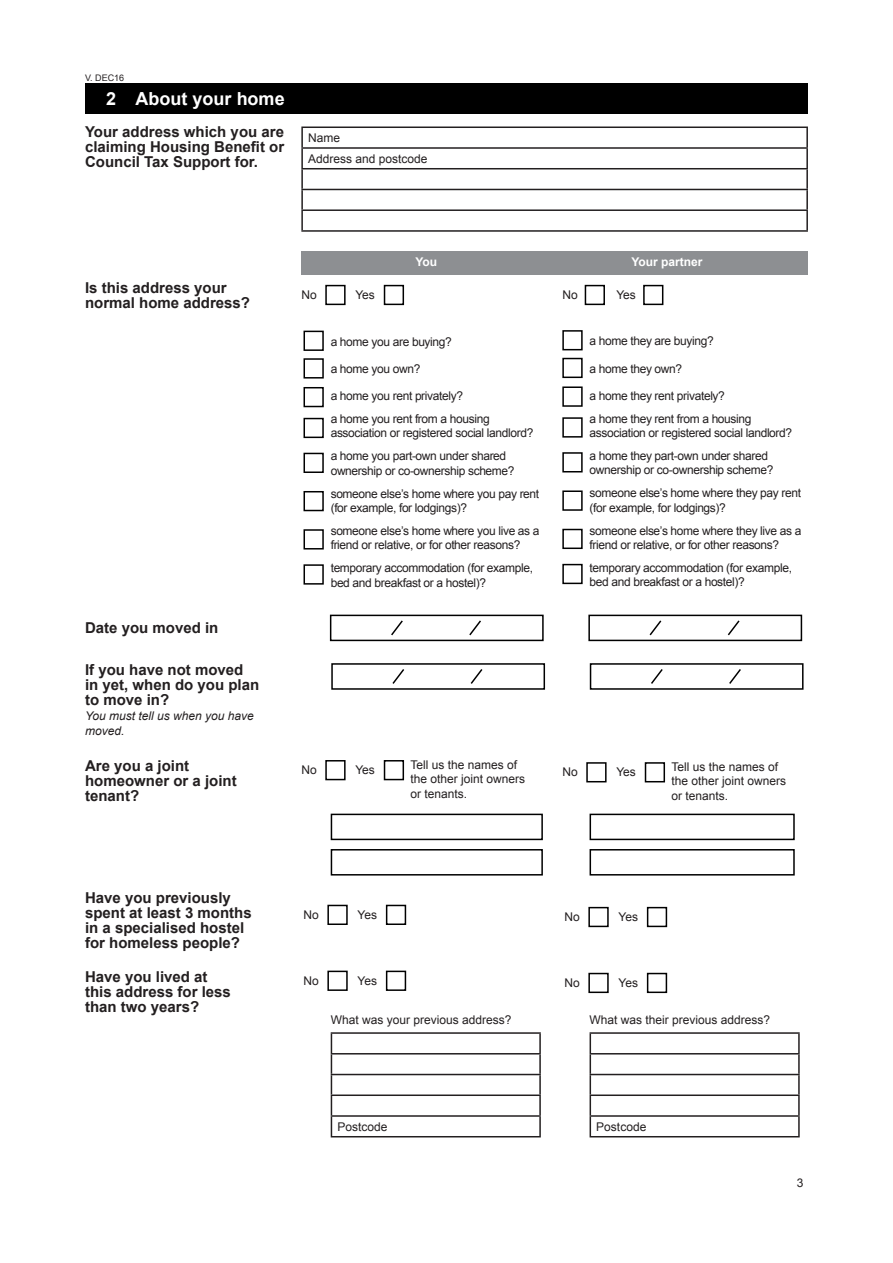
<style>
.page{position:relative;width:893px;height:1263px;background:#fff}
.page>*{position:absolute;margin:0;border:0;box-sizing:border-box;transform-origin:0 0}
.t1{font:700 18px "Arial";color:#fff}
.t2{font:700 15px/15px "Arial";color:#231f20}
.t3{font:12px/23px "Arial";letter-spacing:-.03em;color:#231f20}
.t4{font:12px/14.4px "Arial";color:#231f20}
.t5{font:italic 12px/15px "Arial";color:#231f20}
.t6{font:700 12px "Arial";color:#fff}
.t7{font:9px "Arial";color:#231f20}
</style>
<div class="page">
<div style="left:85px;top:83px;width:723px;height:31px;background:#000"></div>
<hr style="left:301px;top:126px;width:507px;height:2px;background:#231f20">
<hr style="left:301px;top:147px;width:507px;height:2px;background:#231f20">
<svg style="left:301px;top:128px;width:2px;height:40px"></svg>
<svg style="left:806px;top:128px;width:2px;height:40px"></svg>
<hr style="left:301px;top:168px;width:507px;height:1px;background:#231f20">
<hr style="left:301px;top:169px;width:2px;height:20px;background:#231f20">
<hr style="left:806px;top:169px;width:2px;height:20px;background:#231f20">
<hr style="left:301px;top:189px;width:507px;height:1px;background:#231f20">
<hr style="left:301px;top:209px;width:507px;height:2px;background:#231f20">
<svg style="left:301px;top:190px;width:2px;height:40px"></svg>
<svg style="left:806px;top:190px;width:2px;height:40px"></svg>
<hr style="left:301px;top:230px;width:507px;height:2px;background:#231f20">
<div style="left:301px;top:251px;width:507px;height:23px;background:#8d8f92"></div>
<div style="left:325px;top:285px;width:21px;height:20px;border:2px solid #000"></div>
<div style="left:384px;top:285px;width:20px;height:20px;border:2px solid #000"></div>
<div style="left:585px;top:285px;width:20px;height:20px;border:2px solid #000"></div>
<div style="left:643px;top:285px;width:20px;height:20px;border:2px solid #000"></div>
<div style="left:303px;top:331px;width:21px;height:20px;border:2px solid #000"></div>
<div style="left:303px;top:358px;width:21px;height:21px;border:2px solid #000"></div>
<div style="left:303px;top:387px;width:21px;height:20px;border:2px solid #000"></div>
<div style="left:303px;top:418px;width:21px;height:20px;border:2px solid #000"></div>
<div style="left:303px;top:453px;width:21px;height:20px;border:2px solid #000"></div>
<div style="left:303px;top:491px;width:21px;height:20px;border:2px solid #000"></div>
<div style="left:303px;top:529px;width:21px;height:20px;border:2px solid #000"></div>
<div style="left:303px;top:564px;width:21px;height:21px;border:2px solid #000"></div>
<div style="left:562px;top:330px;width:21px;height:20px;border:2px solid #000"></div>
<div style="left:562px;top:358px;width:21px;height:20px;border:2px solid #000"></div>
<div style="left:562px;top:386px;width:21px;height:21px;border:2px solid #000"></div>
<div style="left:562px;top:417px;width:21px;height:21px;border:2px solid #000"></div>
<div style="left:562px;top:452px;width:21px;height:20px;border:2px solid #000"></div>
<div style="left:562px;top:490px;width:21px;height:21px;border:2px solid #000"></div>
<div style="left:562px;top:529px;width:21px;height:20px;border:2px solid #000"></div>
<div style="left:562px;top:564px;width:21px;height:20px;border:2px solid #000"></div>
<div style="left:325px;top:760px;width:21px;height:20px;border:2px solid #000"></div>
<div style="left:384px;top:760px;width:20px;height:20px;border:2px solid #000"></div>
<div style="left:586px;top:762px;width:21px;height:20px;border:2px solid #000"></div>
<div style="left:645px;top:762px;width:20px;height:20px;border:2px solid #000"></div>
<div style="left:331px;top:814px;width:212px;height:26px;border:2px solid #000"></div>
<div style="left:331px;top:849px;width:212px;height:26px;border:2px solid #000"></div>
<div style="left:590px;top:814px;width:205px;height:26px;border:2px solid #000"></div>
<div style="left:590px;top:849px;width:205px;height:26px;border:2px solid #000"></div>
<div style="left:327px;top:905px;width:21px;height:20px;border:2px solid #000"></div>
<div style="left:386px;top:905px;width:20px;height:20px;border:2px solid #000"></div>
<div style="left:588px;top:907px;width:21px;height:20px;border:2px solid #000"></div>
<div style="left:647px;top:907px;width:20px;height:20px;border:2px solid #000"></div>
<div style="left:327px;top:971px;width:21px;height:20px;border:2px solid #000"></div>
<div style="left:386px;top:971px;width:20px;height:20px;border:2px solid #000"></div>
<div style="left:588px;top:973px;width:21px;height:20px;border:2px solid #000"></div>
<div style="left:647px;top:973px;width:20px;height:20px;border:2px solid #000"></div>
<hr style="left:331px;top:1032px;width:210px;height:2px;background:#231f20">
<svg style="left:539px;top:1034px;width:2px;height:19px"></svg>
<hr style="left:331px;top:1053px;width:210px;height:1px;background:#231f20">
<hr style="left:539px;top:1054px;width:2px;height:20px;background:#231f20">
<hr style="left:331px;top:1074px;width:210px;height:1px;background:#231f20">
<hr style="left:331px;top:1094px;width:210px;height:2px;background:#231f20">
<hr style="left:331px;top:1115px;width:210px;height:2px;background:#231f20">
<svg style="left:331px;top:1034px;width:1px;height:102px"></svg>
<svg style="left:539px;top:1075px;width:2px;height:61px"></svg>
<hr style="left:331px;top:1136px;width:210px;height:1px;background:#231f20">
<hr style="left:590px;top:1032px;width:210px;height:2px;background:#231f20">
<svg style="left:798px;top:1034px;width:2px;height:19px"></svg>
<hr style="left:590px;top:1053px;width:210px;height:1px;background:#231f20">
<hr style="left:798px;top:1054px;width:2px;height:20px;background:#231f20">
<hr style="left:590px;top:1074px;width:210px;height:1px;background:#231f20">
<hr style="left:590px;top:1094px;width:210px;height:2px;background:#231f20">
<hr style="left:590px;top:1115px;width:210px;height:2px;background:#231f20">
<svg style="left:590px;top:1034px;width:1px;height:102px"></svg>
<svg style="left:798px;top:1075px;width:2px;height:61px"></svg>
<hr style="left:590px;top:1136px;width:210px;height:1px;background:#231f20">
<div style="left:330px;top:615px;width:214px;height:26px;border:2px solid #000"></div>
<svg style="left:391px;top:620px;width:12px;height:16px"></svg>
<svg style="left:469px;top:620px;width:12px;height:16px"></svg>
<div style="left:588px;top:615px;width:214px;height:26px;border:2px solid #000"></div>
<svg style="left:649px;top:620px;width:13px;height:16px"></svg>
<svg style="left:727px;top:620px;width:13px;height:16px"></svg>
<div style="left:331px;top:663px;width:214px;height:27px;border:2px solid #000"></div>
<svg style="left:392px;top:669px;width:12px;height:15px"></svg>
<svg style="left:470px;top:669px;width:13px;height:15px"></svg>
<div style="left:590px;top:663px;width:213px;height:27px;border:2px solid #000"></div>
<svg style="left:651px;top:669px;width:12px;height:15px"></svg>
<svg style="left:729px;top:669px;width:12px;height:15px"></svg>
<p class="t7" style="left:85px;top:72px;width:41px">V. DEC16</p>
<h1 class="t1" style="left:106px;top:86px;width:180px">2 About your home</h1>
<p class="t2" style="left:85px;top:125px;width:201px;text-align:justify">Your address which you are claiming Housing Benefit or Council Tax Support for.</p>
<p class="t4" style="left:308px;top:128px;width:121px;line-height:20.7px">Name<br>Address and postcode</p>
<p class="t6" style="left:415px;top:254px;width:23px">You</p>
<p class="t6" style="left:631px;top:254px;width:73px">Your partner</p>
<p class="t2" style="left:85px;top:280px;width:167px">Is this address your normal home address?</p>
<p class="t3" style="left:301px;top:283px;width:17px">No</p>
<p class="t3" style="left:355px;top:283px;width:21px">Yes</p>
<p class="t3" style="left:562px;top:283px;width:17px">No</p>
<p class="t3" style="left:616px;top:283px;width:21px">Yes</p>
<p class="t3" style="left:331px;top:330px;width:123px">a home you are buying?</p>
<p class="t3" style="left:331px;top:357px;width:91px">a home you own?</p>
<p class="t3" style="left:331px;top:385px;width:160px">a home you rent privately?<br>a home you rent from a housing</p>
<p class="t3" style="left:331px;top:422px;width:204px">association or registered social landlord? a home you part-own under shared</p>
<p class="t3" style="left:331px;top:459px;width:210px">ownership or co-ownership scheme? someone else’s home where you pay rent</p>
<p class="t3" style="left:331px;top:496px;width:210px">(for example, for lodgings)?<br>someone else’s home where you live as a</p>
<p class="t3" style="left:331px;top:534px;width:204px">friend or relative, or for other reasons? temporary accommodation (for example,</p>
<p class="t3" style="left:331px;top:571px;width:157px">bed and breakfast or a hostel)?</p>
<p class="t3" style="left:590px;top:330px;width:126px">a home they are buying?</p>
<p class="t3" style="left:590px;top:357px;width:94px">a home they own?</p>
<p class="t3" style="left:590px;top:384px;width:163px">a home they rent privately?<br>a home they rent from a housing</p>
<p class="t3" style="left:590px;top:421px;width:204px">association or registered social landlord? a home they part-own under shared</p>
<p class="t3" style="left:590px;top:459px;width:213px">ownership or co-ownership scheme? someone else’s home where they pay rent</p>
<p class="t3" style="left:590px;top:496px;width:213px">(for example, for lodgings)?<br>someone else’s home where they live as a</p>
<p class="t3" style="left:590px;top:533px;width:204px">friend or relative, or for other reasons? temporary accommodation (for example,</p>
<p class="t3" style="left:590px;top:571px;width:157px">bed and breakfast or a hostel)?</p>
<p class="t2" style="left:85px;top:621px;width:135px">Date you moved in</p>
<p class="t2" style="left:85px;top:663px;width:176px">If you have not moved in yet, when do you plan to move in?</p>
<p class="t5" style="left:85px;top:708px;width:170px">You must tell us when you have moved.</p>
<p class="t2" style="left:85px;top:759px;width:153px">Are you a joint homeowner or a joint tenant?</p>
<p class="t3" style="left:301px;top:759px;width:17px">No</p>
<p class="t3" style="left:355px;top:759px;width:21px">Yes</p>
<p class="t4" style="left:410px;top:757px;width:116px">Tell us the names of the other joint owners or tenants.</p>
<p class="t3" style="left:562px;top:761px;width:17px">No</p>
<p class="t3" style="left:616px;top:761px;width:21px">Yes</p>
<p class="t4" style="left:671px;top:760px;width:116px">Tell us the names of the other joint owners or tenants.</p>
<p class="t2" style="left:85px;top:891px;width:168px">Have you previously spent at least 3 months in a specialised hostel for homeless people?</p>
<p class="t3" style="left:303px;top:903px;width:17px">No</p>
<p class="t3" style="left:357px;top:903px;width:21px">Yes</p>
<p class="t3" style="left:564px;top:905px;width:17px">No</p>
<p class="t3" style="left:618px;top:905px;width:21px">Yes</p>
<p class="t2" style="left:85px;top:969px;width:147px">Have you lived at this address for less than two years?</p>
<p class="t3" style="left:303px;top:969px;width:17px">No</p>
<p class="t3" style="left:357px;top:969px;width:21px">Yes</p>
<p class="t3" style="left:564px;top:971px;width:17px">No</p>
<p class="t3" style="left:618px;top:971px;width:21px">Yes</p>
<p class="t4" style="left:331px;top:1013px;width:182px">What was your previous address?</p>
<p class="t4" style="left:590px;top:1013px;width:182px">What was their previous address?</p>
<p class="t4" style="left:337px;top:1119px;width:52px">Postcode</p>
<p class="t4" style="left:596px;top:1119px;width:52px">Postcode</p>
<p class="t3" style="left:797px;top:1171px;width:8px">3</p>
</div>
